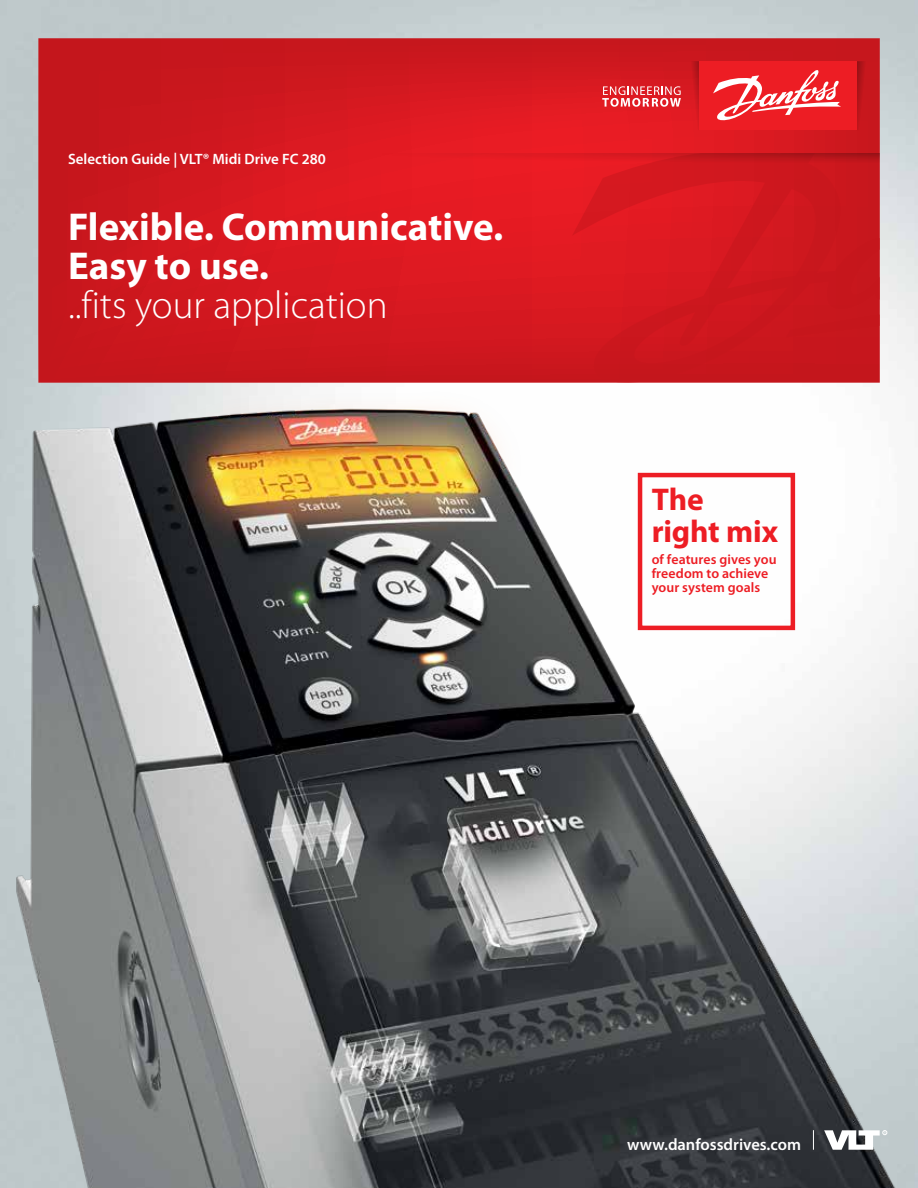
<style>
.page{position:relative;width:918px;height:1188px;background:#fff}
.page>*{position:absolute;margin:0;border:0;box-sizing:border-box;transform-origin:0 0}
.t1{font:700 39px/39px "Myriad Pro";color:#fff}
.t2{font:300 39px "Myriad Pro";color:#fff}
.t3{font:700 31.5px/31.5px "Myriad Pro";letter-spacing:-.005em;color:#ed1d24}
.t4{font:600 16.5px "Myriad Pro";color:#fff}
.t5{font:600 15px "Myriad Pro";color:#fff}
.t6{font:600 13.8px/13.8px "Myriad Pro";letter-spacing:.005em;color:#ed1d24}
</style>
<div class="page">
<img style="left:0;top:375px;width:918px;height:813px">
<div style="left:638px;top:473px;width:157px;height:157px;border:4px solid #ed1d24"></div>
<svg style="left:38px;top:38px;width:842px;height:345px;background:#d3181f"></svg>
<svg style="left:572px;top:166px;width:308px;height:217px;background:#d0181f"></svg>
<svg style="left:824px;top:1130px;width:63px;height:20px"></svg>
<svg style="left:813px;top:1130px;width:1px;height:20px"></svg>
<svg style="left:857px;top:61px;width:12px;height:69px"></svg>
<svg style="left:383px;top:153px;width:497px;height:13px;background:#d4181f"></svg>
<div style="left:699px;top:61px;width:158px;height:69px;background:#ed1d24"></div>
<svg style="left:602px;top:61px;width:97px;height:69px;background:#dd2d33"></svg>
<svg style="left:713px;top:70px;width:128px;height:51px"></svg>
<p class="t5" style="left:68px;top:151px;width:259px">Selection Guide | VLT® Midi Drive FC 280</p>
<h1 class="t1" style="left:68px;top:208px;width:437px">Flexible. Communicative.<br>Easy to use.</h1>
<h1 class="t2" style="left:68px;top:283px;width:321px">..fits your application</h1>
<h2 class="t3" style="left:652px;top:484px;width:128px">The right mix</h2>
<p class="t6" style="left:652px;top:553px;width:126px">of features gives you freedom to achieve your system goals</p>
<p class="t4" style="left:627px;top:1135px;width:175px">www.danfossdrives.com</p>
</div>
